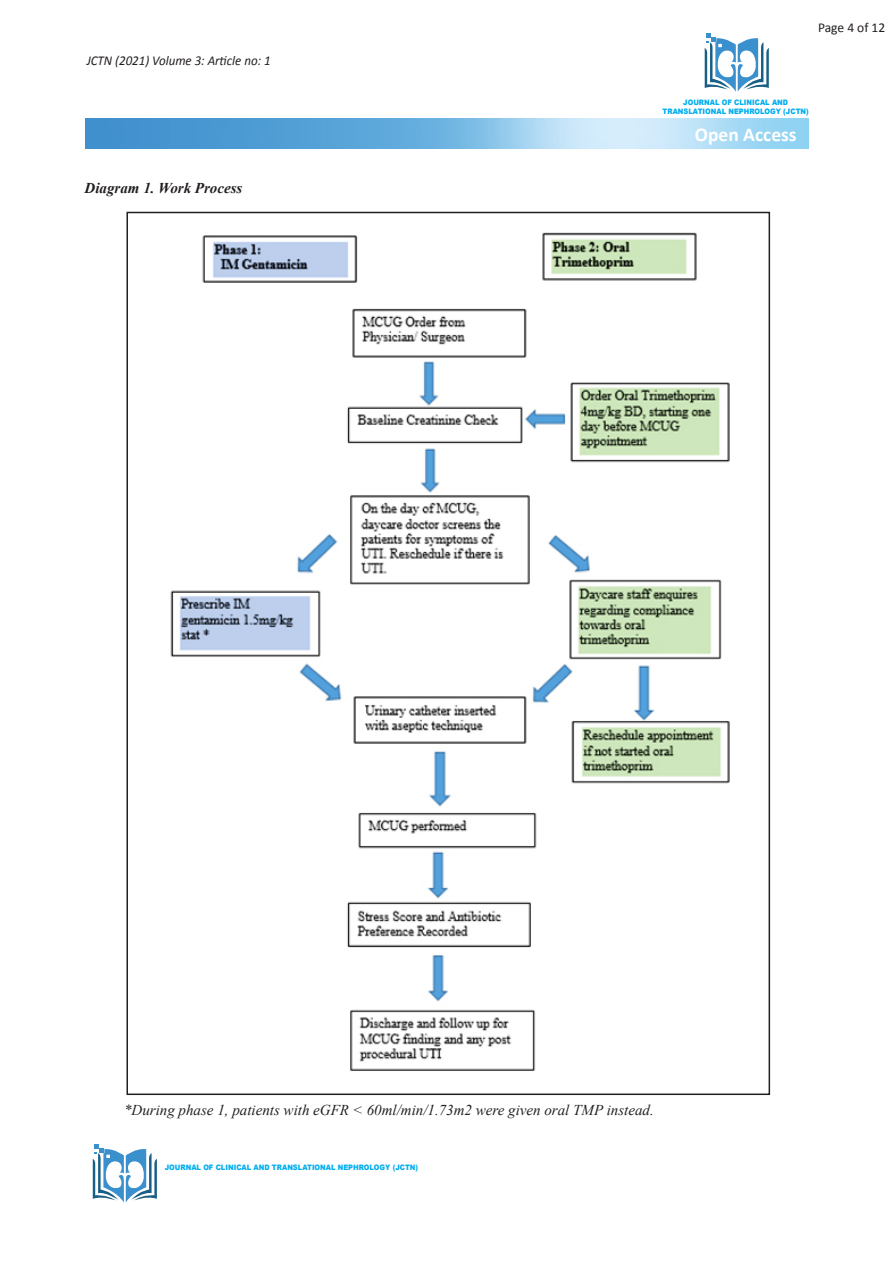
<style>
.page{position:relative;width:893px;height:1263px;background:#fff}
.page>*{position:absolute;margin:0;border:0;box-sizing:border-box;transform-origin:0 0}
.t1{font:700 19.5px "Calibri";color:#fff}
.t2{font:italic 15px "Times New Roman";color:#231f20}
.t3{font:italic 700 15px "Times New Roman";color:#231f20}
.t4{font:italic 13.5px "Calibri";color:#231f20;scale:.96 1}
.t5{font:13.5px "Calibri";color:#231f20}
.t6{font:900 7.5px/9px "Arial";color:#00aeef;text-align:center;scale:.9 1}
</style>
<div class="page">
<img style="left:85px;top:119px;width:723px;height:30px">
<svg style="left:705px;top:33px;width:64px;height:59px"></svg>
<svg style="left:93px;top:1144px;width:64px;height:58px"></svg>
<img style="left:170px;top:232px;width:560px;height:839px">
<p class="t4" style="left:87px;top:52px;width:193px">JCTN (2021) Volume 3: Article no: 1</p>
<p class="t3" style="left:85px;top:177px;width:159px">Diagram 1. Work Process</p>
<p class="t5" style="left:818px;top:19px;width:69px">Page 4 of 12</p>
<p class="t6" style="left:663px;top:97px;width:164px">JOURNAL OF CLINICAL AND<br>TRANSLATIONAL NEPHROLOGY (JCTN)</p>
<h1 class="t1" style="left:695px;top:122px;width:103px">Open Access</h1>
<p class="t2" style="left:124px;top:1100px;width:531px">*During phase 1, patients with eGFR &lt; 60ml/min/1.73m2 were given oral TMP instead.</p>
<p class="t6" style="left:165px;top:1163px;width:283px">JOURNAL OF CLINICAL AND TRANSLATIONAL NEPHROLOGY (JCTN)</p>
</div>
